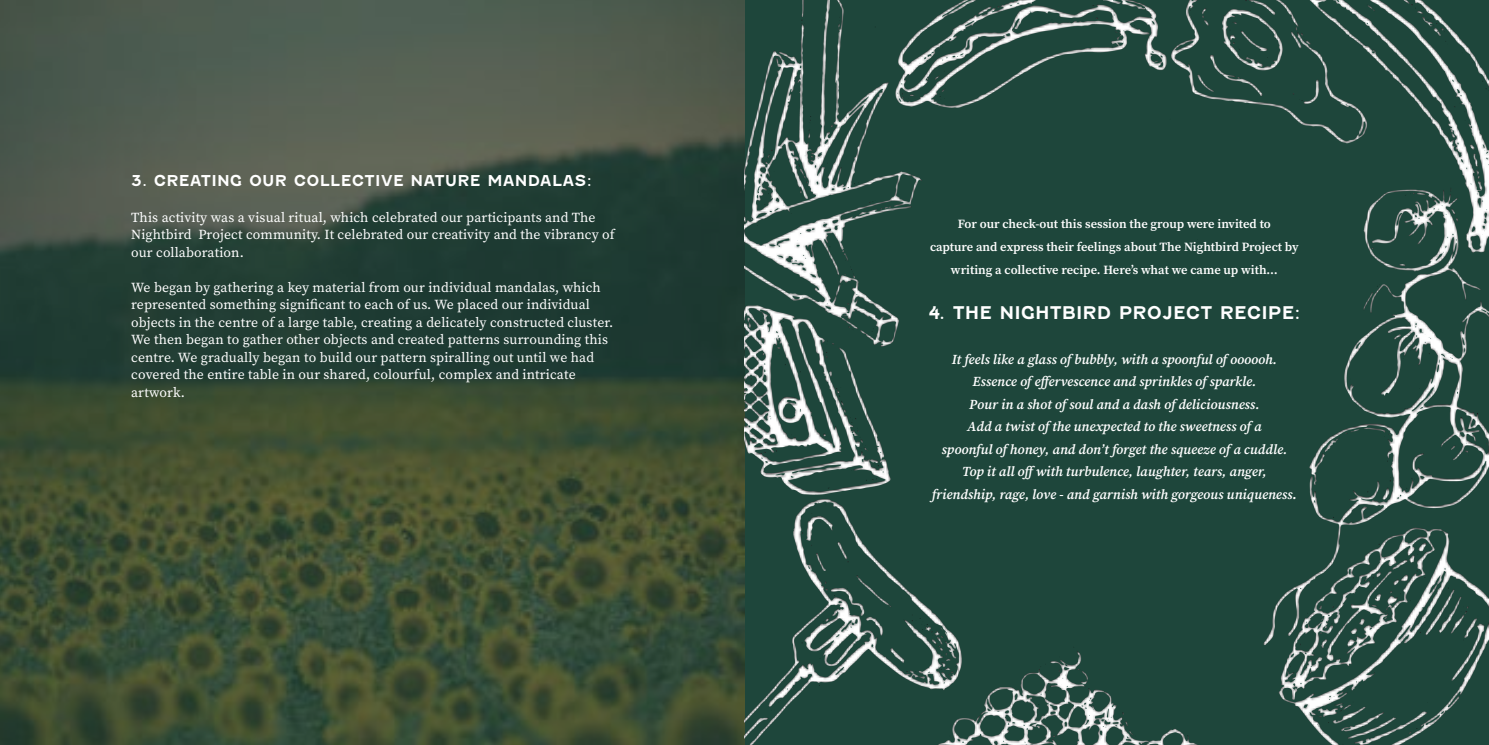
<style>
.page{position:relative;width:1489px;height:745px;background:#fff}
.page>*{position:absolute;margin:0;border:0;box-sizing:border-box;transform-origin:0 0}
.t1{font:700 17.5px "Fenwick Rg";color:#fff}
.t2{font:700 15px "Fenwick Rg";letter-spacing:.01em;color:#fff}
.t3{font:13.75px/17.5px "Source Serif Pro";letter-spacing:.01em;color:#fff}
.t4{font:italic 600 13.75px/22.5px "Source Serif Pro";color:#fff;text-align:center}
.t5{font:600 12.5px/22.5px "Source Serif Pro";color:#fff;text-align:center}
.s1{font-size:15px}
</style>
<div class="page">
<img style="left:0;top:0;width:1488px;height:744px">
<p class="t2" style="left:131px;top:172px;width:462px">3. CREATING OUR COLLECTIVE NATURE MANDALAS:</p>
<p class="t3" style="left:131px;top:208px;width:485px">This activity was a visual ritual, which celebrated our participants and The<br>Nightbird Project community. It celebrated our creativity and the vibrancy of our collaboration.</p>
<p class="t3" style="left:131px;top:278px;width:483px">We began by gathering a key material from our individual mandalas, which represented something significant to each of us. We placed our individual objects in the centre of a large table, creating a delicately constructed cluster.</p>
<p class="t3" style="left:131px;top:330px;width:478px">We then began to gather other objects and created patterns surrounding this centre. We gradually began to build our pattern spiralling out until we had covered the entire table in our shared, colourful, complex and intricate artwork.</p>
<p class="t5" style="left:930px;top:213px;width:370px">For our check-out this session the group were invited to<br>capture and express their feelings about The Nightbird Project by writing a collective recipe. Here’s what we came up with…</p>
<p class="t1" style="left:928px;top:301px;width:373px">4. THE NIGHTBIRD PROJECT RECIPE:</p>
<p class="t4" style="left:951px;top:347px;width:326px">It feels like a glass of bubbly, with a spoonful of oooooh.</p>
<p class="t4" style="left:972px;top:370px;width:285px">Essence of effervescence and sprinkles of sparkle.</p>
<p class="t4" style="left:969px;top:392px;width:292px">Pour in a shot of soul and a dash of deliciousness.</p>
<p class="t4" style="left:941px;top:415px;width:347px">Add a twist of the unexpected to the sweetness of a spoonful of honey, and don’t forget the squeeze of a cuddle.</p>
<p class="t4" style="left:931px;top:460px;width:367px">Top it all offwith turbulence, laughter, tears, anger, friendship, rage, love - and garnish with gorgeous uniqueness<span class="s1">.</span></p>
</div>
